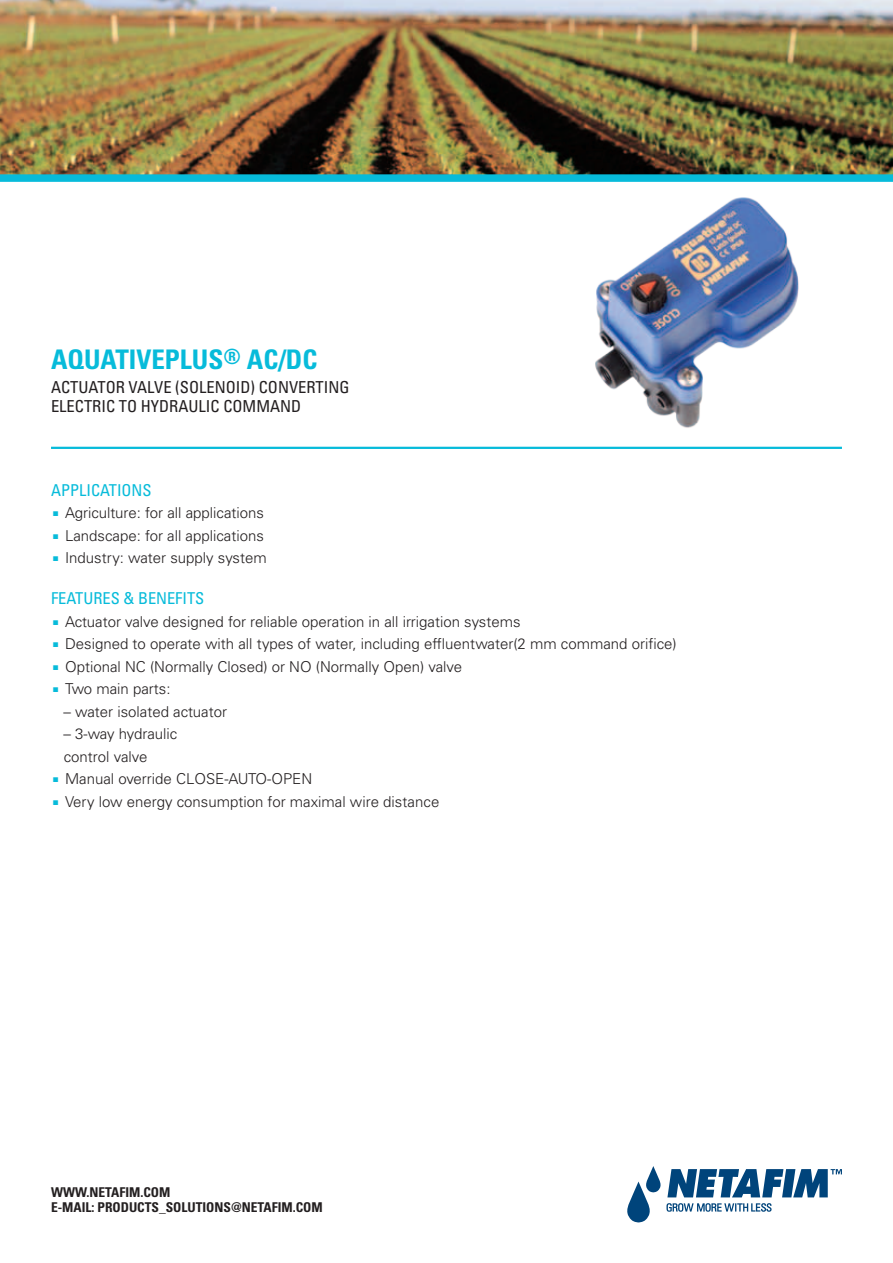
<style>
.page{position:relative;width:893px;height:1263px;background:#fff}
.page>*{position:absolute;margin:0;border:0;box-sizing:border-box;transform-origin:0 0}
.t1{font:700 condensed 27px "Univers LT Std";color:#07bbda}
.t2{font:700 condensed 21px "Univers LT Std";color:#07bbda}
.t3{font:condensed 16.5px/19.5px "Univers LT Std";color:#231f20}
.t4{font:condensed 16.35px "Univers LT Std";color:#07bbda}
.t5{font:300 15px/22.5px "Univers LT Std";color:#231f20}
.t6{font:700 condensed 13.5px/15px "Univers LT Std";color:#231f20}
.t7{font:6.75px "Zapf Dingbats ITC";color:#07bbda}
</style>
<div class="page">
<hr style="left:51px;top:447px;width:791px;height:2px;background:#07bbda">
<img style="left:568px;top:197px;width:243px;height:250px">
<img style="left:0;top:0;width:893px;height:174px">
<svg style="left:627px;top:1166px;width:215px;height:56px"></svg>
<div style="left:0;top:174px;width:893px;height:8px;background:#07bbda"></div>
<h2 class="t2" style="left:223px;top:344px;width:19px">®</h2>
<h1 class="t1" style="left:51px;top:343px;width:174px">AQUATIVEPLUS</h1>
<p class="t3" style="left:51px;top:377px;width:300px">ACTUATOR VALVE (SOLENOID) CONVERTING<br>ELECTRIC TO HYDRAULIC COMMAND</p>
<h1 class="t1" style="left:247px;top:343px;width:72px">AC/DC</h1>
<p class="t4" style="left:51px;top:479px;width:102px">APPLICATIONS</p>
<p class="t5" style="left:65px;top:502px;width:201px">Agriculture: for all applications</p>
<p class="t7" style="left:53px;top:511px;width:7px">■</p>
<p class="t7" style="left:53px;top:533px;width:7px">■</p>
<p class="t5" style="left:65px;top:524px;width:200px">Landscape: for all applications</p>
<p class="t5" style="left:65px;top:547px;width:203px">Industry: water supply system</p>
<p class="t7" style="left:53px;top:556px;width:7px">■</p>
<p class="t4" style="left:51px;top:588px;width:155px">FEATURES &amp; BENEFITS</p>
<p class="t5" style="left:65px;top:610px;width:457px">Actuator valve designed for reliable operation in all irrigation systems</p>
<p class="t7" style="left:53px;top:619px;width:7px">■</p>
<p class="t7" style="left:53px;top:642px;width:7px">■</p>
<p class="t7" style="left:53px;top:664px;width:7px">■</p>
<p class="t5" style="left:65px;top:633px;width:613px">Designed to operate with all types of water, including effluentwater 2( mm command orifice(</p>
<p class="t5" style="left:65px;top:655px;width:398px">Optional NC (Normally Closed) or NO (Normally Open) valve</p>
<p class="t5" style="left:65px;top:678px;width:107px">Two main parts:</p>
<p class="t7" style="left:53px;top:687px;width:7px">■</p>
<p class="t5" style="left:64px;top:700px;width:165px">– water isolated actuator</p>
<p class="t5" style="left:64px;top:723px;width:250px">– 3-way hydraulic<br>control valve<br>Manual override CLOSE-AUTO-OPEN</p>
<p class="t7" style="left:53px;top:777px;width:7px">■</p>
<p class="t5" style="left:65px;top:790px;width:376px">Very low energy consumption for maximal wire distance</p>
<p class="t7" style="left:53px;top:799px;width:7px">■</p>
<p class="t6" style="left:51px;top:1184px;width:273px">WWW.NETAFIM.COM<br>-E MAIL: PRODUCTS_SOLUTIONS@NETAFIM.COM</p>
</div>
